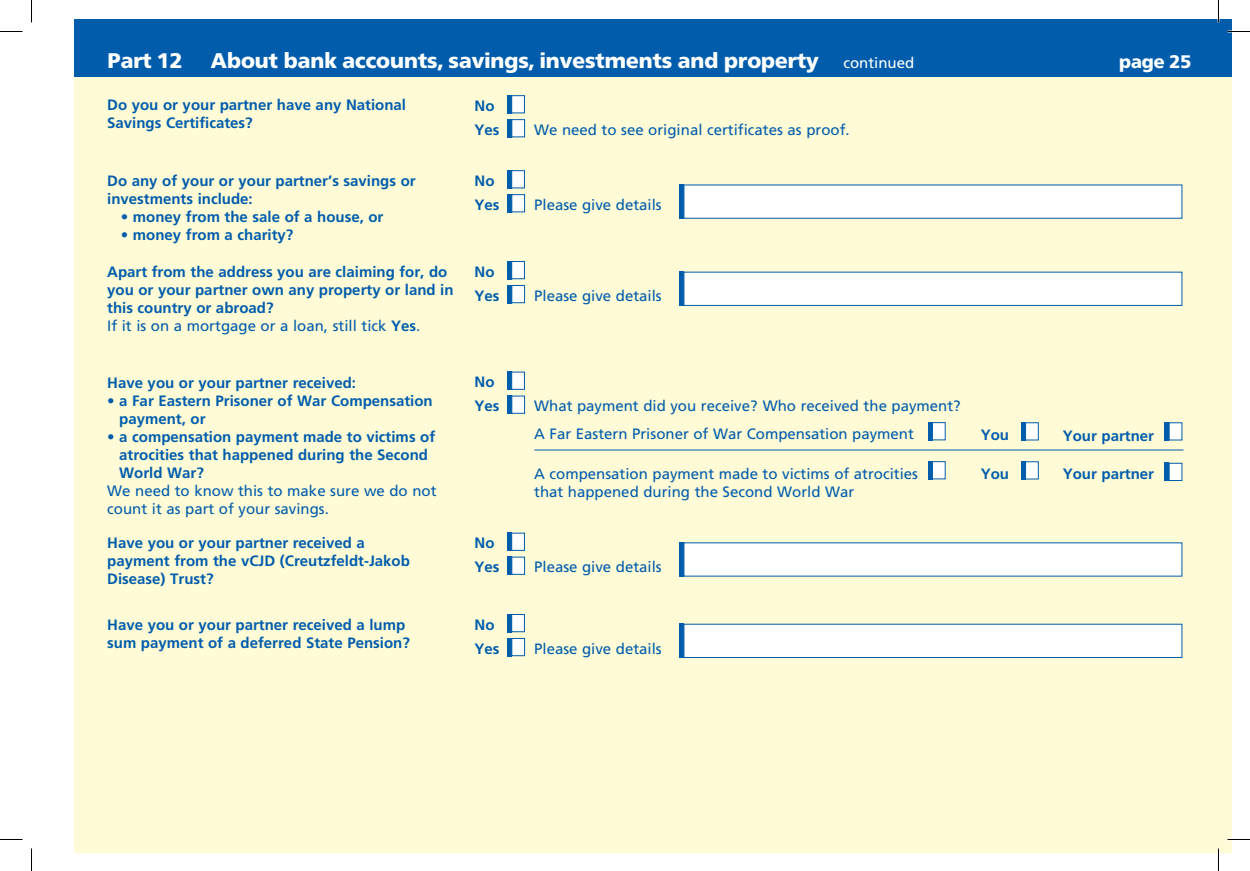
<style>
.page{position:relative;width:1250px;height:871px;background:#fff}
.page>*{position:absolute;margin:0;border:0;box-sizing:border-box;transform-origin:0 0}
.t1{font:900 21px "Frutiger BQ";color:#fff}
.t2{font:900 18px "Frutiger BQ";color:#fff}
.t3{font:700 15px/18px "Frutiger";color:#015dab}
.t4{font:15px/27.3px "Frutiger";color:#015dab}
.s1{font-family:"Frutiger";font-weight:400;font-size:15px}
.s2{font-weight:400}
</style>
<div class="page">
<div style="left:74px;top:19px;width:1157px;height:833px;background:#fffbd6"></div>
<div style="left:74px;top:19px;width:1157px;height:57px;background:#015dab"></div>
<hr style="left:507px;top:95px;width:4px;height:18px;background:#015dab">
<div style="left:511px;top:95px;width:14px;height:18px;background:#fff;border:1px solid #015dab"></div>
<hr style="left:507px;top:119px;width:4px;height:18px;background:#015dab">
<div style="left:511px;top:119px;width:14px;height:18px;background:#fff;border:1px solid #015dab"></div>
<hr style="left:507px;top:170px;width:4px;height:18px;background:#015dab">
<div style="left:511px;top:170px;width:14px;height:18px;background:#fff;border:1px solid #015dab"></div>
<hr style="left:507px;top:194px;width:4px;height:18px;background:#015dab">
<div style="left:511px;top:194px;width:14px;height:18px;background:#fff;border:1px solid #015dab"></div>
<hr style="left:507px;top:261px;width:4px;height:18px;background:#015dab">
<div style="left:511px;top:261px;width:14px;height:18px;background:#fff;border:1px solid #015dab"></div>
<hr style="left:507px;top:285px;width:4px;height:18px;background:#015dab">
<div style="left:511px;top:285px;width:14px;height:18px;background:#fff;border:1px solid #015dab"></div>
<hr style="left:507px;top:533px;width:4px;height:18px;background:#015dab">
<div style="left:511px;top:533px;width:14px;height:18px;background:#fff;border:1px solid #015dab"></div>
<hr style="left:507px;top:557px;width:4px;height:18px;background:#015dab">
<div style="left:511px;top:557px;width:14px;height:18px;background:#fff;border:1px solid #015dab"></div>
<hr style="left:507px;top:372px;width:4px;height:18px;background:#015dab">
<div style="left:511px;top:372px;width:14px;height:18px;background:#fff;border:1px solid #015dab"></div>
<hr style="left:507px;top:396px;width:4px;height:18px;background:#015dab">
<div style="left:511px;top:396px;width:14px;height:18px;background:#fff;border:1px solid #015dab"></div>
<hr style="left:534px;top:450px;width:649px;height:1px;background:#015dab">
<div style="left:927px;top:422px;width:5px;height:18px;background:#015dab"></div>
<div style="left:932px;top:422px;width:13px;height:18px;background:#fff;border:1px solid #015dab"></div>
<div style="left:927px;top:461px;width:5px;height:18px;background:#015dab"></div>
<div style="left:932px;top:461px;width:13px;height:18px;background:#fff;border:1px solid #015dab"></div>
<div style="left:1020px;top:422px;width:5px;height:18px;background:#015dab"></div>
<div style="left:1025px;top:422px;width:13px;height:18px;background:#fff;border:1px solid #015dab"></div>
<div style="left:1020px;top:461px;width:5px;height:18px;background:#015dab"></div>
<div style="left:1025px;top:461px;width:13px;height:18px;background:#fff;border:1px solid #015dab"></div>
<hr style="left:1164px;top:422px;width:4px;height:18px;background:#015dab">
<div style="left:1168px;top:422px;width:14px;height:18px;background:#fff;border:1px solid #015dab"></div>
<hr style="left:679px;top:542px;width:4px;height:34px;background:#015dab">
<div style="left:683px;top:542px;width:499px;height:34px;background:#fff"></div>
<hr style="left:507px;top:614px;width:4px;height:18px;background:#015dab">
<div style="left:511px;top:614px;width:14px;height:18px;background:#fff;border:1px solid #015dab"></div>
<hr style="left:507px;top:638px;width:4px;height:18px;background:#015dab">
<div style="left:511px;top:638px;width:14px;height:18px;background:#fff;border:1px solid #015dab"></div>
<hr style="left:679px;top:624px;width:4px;height:34px;background:#015dab">
<div style="left:683px;top:624px;width:499px;height:34px;background:#fff;border:1px solid #015dab"></div>
<hr style="left:679px;top:272px;width:4px;height:34px;background:#015dab">
<div style="left:683px;top:272px;width:499px;height:34px;background:#fff;border:1px solid #015dab"></div>
<hr style="left:679px;top:185px;width:4px;height:34px;background:#015dab">
<div style="left:683px;top:185px;width:499px;height:34px;background:#fff"></div>
<hr style="left:1164px;top:463px;width:4px;height:18px;background:#015dab">
<div style="left:1168px;top:463px;width:14px;height:18px;background:#fff;border:1px solid #015dab"></div>
<hr style="left:1227px;top:838px;width:22px;height:2px;background:#fff">
<hr style="left:1217px;top:0;width:2px;height:23px;background:#fff">
<hr style="left:1217px;top:848px;width:2px;height:23px;background:#fff">
<svg style="left:0;top:31px;width:22px;height:1px"></svg>
<svg style="left:1227px;top:31px;width:22px;height:1px"></svg>
<svg style="left:0;top:839px;width:22px;height:1px"></svg>
<svg style="left:1227px;top:839px;width:22px;height:1px"></svg>
<svg style="left:31px;top:0;width:1px;height:23px"></svg>
<svg style="left:31px;top:848px;width:1px;height:23px"></svg>
<svg style="left:1218px;top:0;width:1px;height:23px"></svg>
<svg style="left:1218px;top:848px;width:1px;height:23px"></svg>
<p class="t1" style="left:108px;top:48px;width:76px">Part 12</p>
<p class="t1" style="left:211px;top:48px;width:705px">About bank accounts, savings, investments and property <span class="s1">continued</span></p>
<p class="t2" style="left:1118px;top:50px;width:74px">page 25</p>
<p class="t3" style="left:107px;top:95px;width:300px">Do you or your partner have any National<br>Savings Certificates?</p>
<p class="t3" style="left:474px;top:94px;width:27px;line-height:24px">No<br>Yes</p>
<p class="t3" style="left:107px;top:172px;width:310px">Do any of your or your partner’s savings or investments include:</p>
<p class="t3" style="left:121px;top:208px;width:264px">• money from the sale of a house, or</p>
<p class="t3" style="left:121px;top:226px;width:174px">• money from a charity?</p>
<p class="t3" style="left:107px;top:262px;width:348px">Apart from the address you are claiming for, do you or your partner own any property or land in this country or abroad?<br><span class="s2">If it is on a mortgage or a loan, still tick</span> Yes<span class="s2">.</span></p>
<p class="t3" style="left:107px;top:373px;width:250px">Have you or your partner received:</p>
<p class="t3" style="left:119px;top:391px;width:315px;text-indent:-12px">• a Far Eastern Prisoner of War Compensation payment, or</p>
<p class="t3" style="left:107px;top:427px;width:329px">• a compensation payment made to victims of</p>
<p class="t3" style="left:119px;top:445px;width:310px">atrocities that happened during the Second</p>
<p class="t3" style="left:119px;top:463px;width:86px">World War?</p>
<p class="t4" style="left:107px;top:477px;width:331px">We need to know this to make sure we do not</p>
<p class="t4" style="left:107px;top:495px;width:223px">count it as part of your savings.</p>
<p class="t3" style="left:107px;top:534px;width:304px">Have you or your partner received a payment from the vCJD (Creutzfeldt-Jakob<br>Disease) Trust?</p>
<p class="t3" style="left:107px;top:615px;width:304px">Have you or your partner received a lump sum payment of a deferred State Pension?</p>
<p class="t3" style="left:474px;top:168px;width:27px;line-height:24px">No<br>Yes</p>
<p class="t3" style="left:474px;top:259px;width:27px;line-height:24px">No<br>Yes</p>
<p class="t3" style="left:474px;top:370px;width:27px;line-height:24px">No<br>Yes</p>
<p class="t3" style="left:474px;top:531px;width:27px;line-height:24px">No<br>Yes</p>
<p class="t3" style="left:474px;top:612px;width:27px;line-height:24px">No<br>Yes</p>
<p class="t4" style="left:534px;top:116px;width:317px">We need to see original certificates as proof.</p>
<p class="t4" style="left:534px;top:191px;width:129px">Please give details</p>
<p class="t4" style="left:534px;top:282px;width:129px">Please give details</p>
<p class="t4" style="left:534px;top:392px;width:428px">What payment did you receive? Who received the payment?<br>A Far Eastern Prisoner of War Compensation payment</p>
<p class="t4" style="left:534px;top:464px;width:385px;line-height:18.8px">A compensation payment made to victims of atrocities that happened during the Second World War</p>
<p class="t3" style="left:980px;top:426px;width:30px">You</p>
<p class="t3" style="left:1062px;top:426px;width:93px">Your partner</p>
<p class="t3" style="left:980px;top:465px;width:30px">You</p>
<p class="t3" style="left:1062px;top:465px;width:93px">Your partner</p>
<p class="t4" style="left:534px;top:553px;width:129px">Please give details</p>
<p class="t4" style="left:534px;top:635px;width:129px">Please give details</p>
</div>
